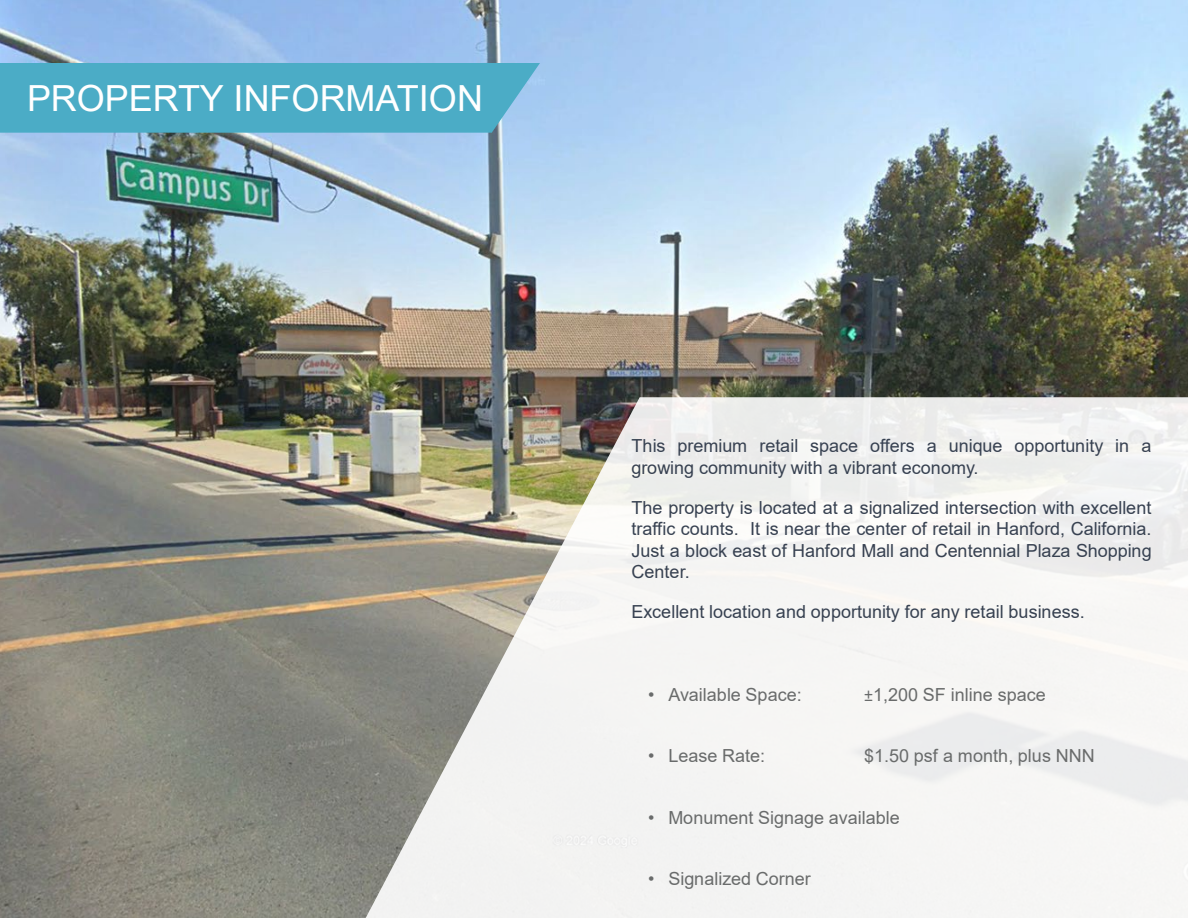
<style>
.page{position:relative;width:1188px;height:918px;background:#fff}
.page>*{position:absolute;margin:0;border:0;box-sizing:border-box;transform-origin:0 0}
.t1{font:36px "Arial";color:#fff}
.t2{font:18px/21.6px "Arial";color:#374151}
.t3{font:18px "Arial";letter-spacing:.005em;color:#696b6b}
.s1{font-family:"Calibri"}
</style>
<div class="page">
<img style="left:0;top:0;width:1188px;height:918px">
<div style="left:0;top:63px;width:540px;height:70px;background:#4bacc6"></div>
<svg style="left:366px;top:397px;width:822px;height:521px;fill:#f4f4f3"></svg>
<p class="t1" style="left:27px;top:74px;width:458px">PROPERTY INFORMATION</p>
<p class="t2" style="left:631px;top:435px;width:521px">This premium retail space offers a unique opportunity in a growing community with a vibrant economy.</p>
<p class="t2" style="left:631px;top:496px;width:522px;text-align:justify">The property is located at a signalized intersection with excellent traffic counts. It is near the center of retail in Hanford, California.<br>Just a block east of Hanford Mall and Centennial Plaza Shopping Center.</p>
<p class="t2" style="left:631px;top:601px;width:455px">Excellent location and opportunity for any retail business.</p>
<p class="t3" style="left:648px;top:682px;width:155px">• Available Space:</p>
<p class="t3" style="left:864px;top:682px;width:183px"><span class="s1">±</span>1,200 SF inline space</p>
<p class="t3" style="left:648px;top:744px;width:119px">• Lease Rate:</p>
<p class="t3" style="left:864px;top:744px;width:232px">$1.50 psf a month, plus NNN</p>
<p class="t3" style="left:648px;top:805px;width:253px">• Monument Signage available</p>
<p class="t3" style="left:648px;top:866px;width:164px">• Signalized Corner</p>
</div>
